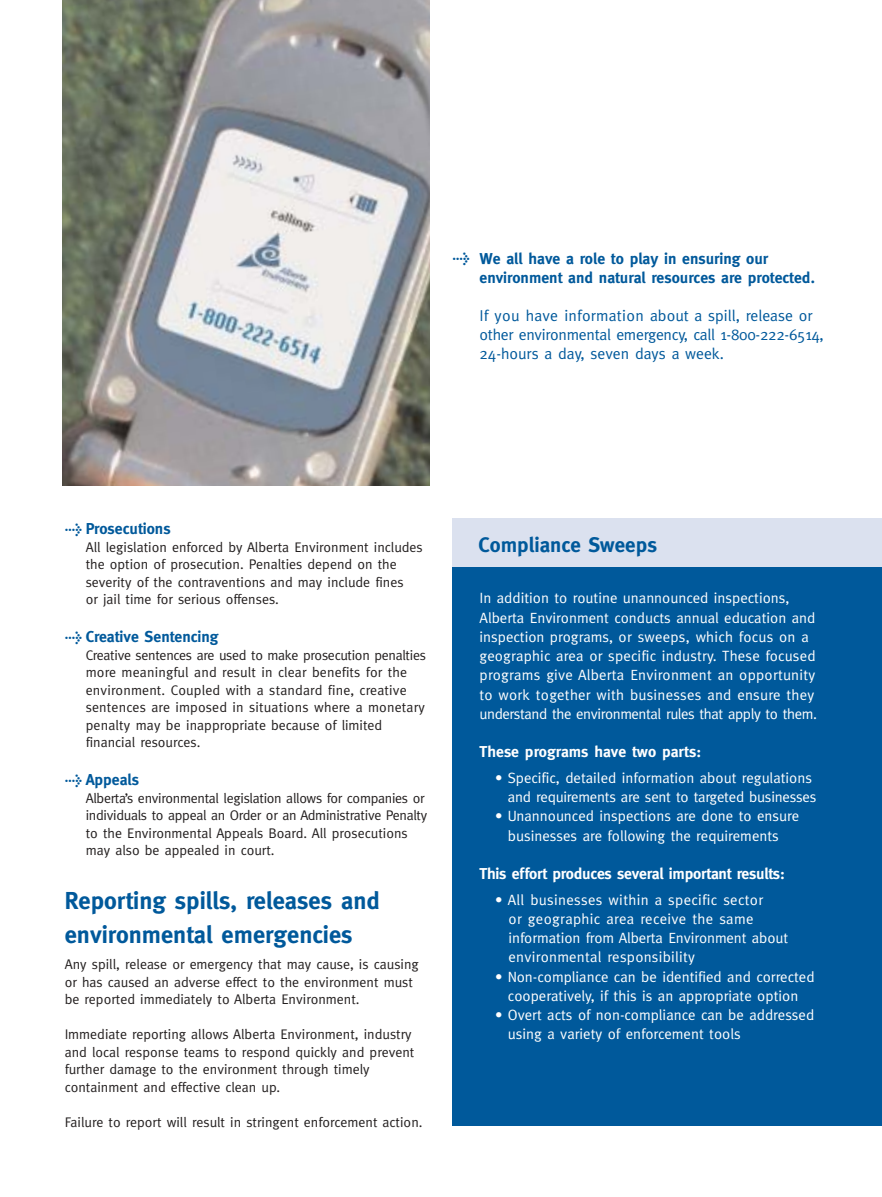
<style>
.page{position:relative;width:882px;height:1197px;background:#fff}
.page>*{position:absolute;margin:0;border:0;box-sizing:border-box;transform-origin:0 0}
.t1{font:700 24.5px/33.2px "Meta";color:#00599b}
.t2{font:700 21px "Meta";color:#00599b}
.t3{font:700 15.75px/18.9px "Meta";color:#00599b}
.t4{font:15.75px/18.9px "Meta";color:#00599b}
.t5{font:700 15.75px "Meta";letter-spacing:-.015em;color:#fff}
.t6{font:14.88px/19.2px "Meta";color:#fff}
.t7{font:14px/17.5px "Meta";color:#231f1f}
.t8{font:14px/17.5px "Meta";letter-spacing:-.02em;color:#231f1f}
.t9{font:700 14px "Meta Plus";color:#00599b}
.s1{font-family:"Meta Plus";font-size:14px}
</style>
<div class="page">
<img style="left:62px;top:0;width:368px;height:486px">
<div style="left:453px;top:539px;width:429px;height:587px;background:#00599b"></div>
<div style="left:453px;top:519px;width:429px;height:48px;background:#dbe1ef"></div>
<p class="t9" style="left:453px;top:254px;width:19px">&gt;</p>
<p class="t3" style="left:480px;top:251px;width:337px">We all have a role to play in ensuring our environment and natural resources are protected.</p>
<p class="t4" style="left:480px;top:308px;width:346px">If you have information about a spill, release or other environmental emergency, call 1-800-222-6514,<br>24-hours a day, seven days a week.</p>
<p class="t3" style="left:65px;top:521px;width:107px"><span class="s1">&gt;</span> Prosecutions</p>
<p class="t7" style="left:86px;top:539px;width:339px">All legislation enforced by Alberta Environment includes the option of prosecution. Penalties depend on the severity of the contraventions and may include fines<br>or jail time for serious offenses.</p>
<p class="t3" style="left:65px;top:629px;width:155px"><span class="s1">&gt;</span> Creative Sentencing</p>
<p class="t7" style="left:86px;top:648px;width:342px">Creative sentences are used to make prosecution penalties more meaningful and result in clear benefits for the environment. Coupled with a standard fine, creative sentences are imposed in situations where a monetary penalty may be inappropriate because of limited financial resources.</p>
<p class="t3" style="left:65px;top:772px;width:76px"><span class="s1">&gt;</span> Appeals</p>
<p class="t8" style="left:86px;top:791px;width:343px">Alberta’s environmental legislation allows for companies or individuals to appeal an Order or an Administrative Penalty to the Environmental Appeals Board. All prosecutions may also be appealed in court.</p>
<h1 class="t1" style="left:65px;top:887px;width:317px">Reporting spills, releases and environmental emergencies</h1>
<p class="t7" style="left:65px;top:957px;width:356px">Any spill, release or emergency that may cause, is causing or has caused an adverse effect to the environment must be reported immediately to Alberta Environment.</p>
<p class="t7" style="left:65px;top:1027px;width:351px">Immediate reporting allows Alberta Environment, industry and local response teams to respond quickly and prevent further damage to the environment through timely containment and effective clean up.</p>
<p class="t7" style="left:65px;top:1115px;width:359px">Failure to report will result in stringent enforcement action.</p>
<h2 class="t2" style="left:479px;top:537px;width:180px">Compliance Sweeps</h2>
<p class="t6" style="left:480px;top:590px;width:339px">In addition to routine unannounced inspections, Alberta Environment conducts annual education and inspection programs, or sweeps, which focus on a geographic area or specific industry. These focused programs give Alberta Environment an opportunity to work together with businesses and ensure they understand the environmental rules that apply to them.</p>
<p class="t5" style="left:480px;top:746px;width:223px">These programs have two parts:</p>
<p class="t6" style="left:495px;top:770px;width:323px;text-align:right">• Specific, detailed information about regulations and requirements are sent to targeted businesses</p>
<p class="t6" style="left:495px;top:808px;width:305px;text-align:center">• Unannounced inspections are done to ensure businesses are following the requirements</p>
<p class="t5" style="left:480px;top:868px;width:307px">This effort produces several important results:</p>
<p class="t6" style="left:509px;top:892px;width:281px;text-indent:-13px">• All businesses within a specific sector<br>or geographic area receive the same information from Alberta Environment about environmental responsibility</p>
<p class="t6" style="left:495px;top:969px;width:321px;text-align:center">• Non-compliance can be identified and corrected cooperatively, if this is an appropriate option</p>
<p class="t6" style="left:508px;top:1007px;width:308px;text-indent:-13px">• Overt acts of non-compliance can be addressed using a variety of enforcement tools</p>
</div>
